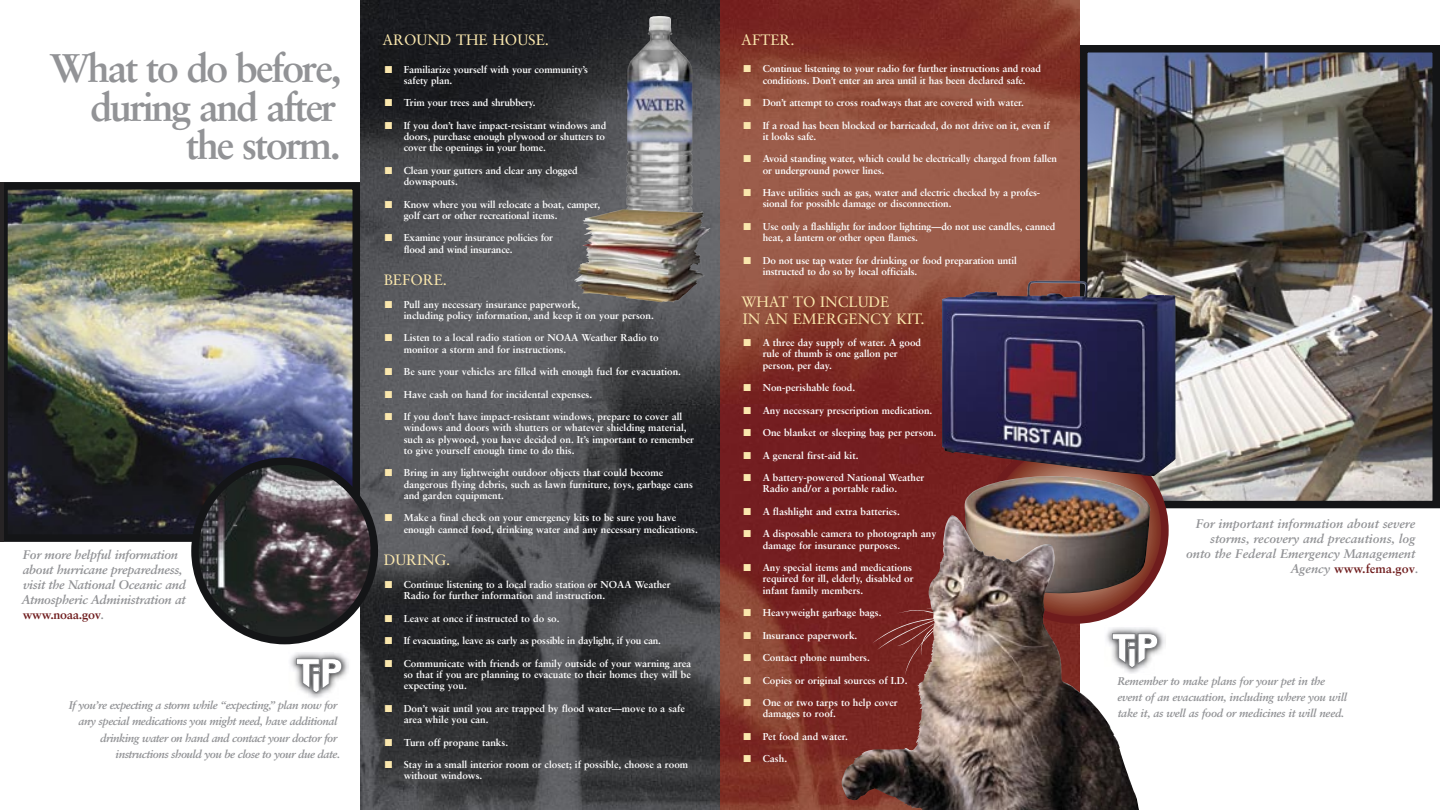
<style>
.page{position:relative;width:1440px;height:810px;background:#fff}
.page>*{position:absolute;margin:0;border:0;box-sizing:border-box;transform-origin:0 0}
.t1{font:700 40px/38.8px "Sabon";letter-spacing:-.06em;color:#929396;text-align:right}
.t2{font:15px/16.2px "Sabon";color:#fae7ad}
.t3{font:italic 700 12.5px/15px "Sabon";color:#929396;text-align:right}
.t4{font:italic 700 12.5px/15px "Sabon";letter-spacing:-.02em;color:#929396}
.t5{font:italic 700 11.25px/16.2px "Sabon";letter-spacing:-.04em;color:#929396;text-align:right}
.t6{font:700 10px/11.2px "Sabon";color:#fff}
.t7{font:700 10px/11.2px "Sabon";letter-spacing:-.02em;color:#fff}
.s1{font-style:normal;color:#6f1c1d}
.s2{color:#fae7ad}
</style>
<div class="page">
<img style="left:360px;top:0;width:721px;height:810px">
<img style="left:1080px;top:45px;width:360px;height:463px">
<img style="left:4px;top:182px;width:356px;height:360px">
<svg style="left:191px;top:458px;width:187px;height:186px"></svg>
<hr style="left:0;top:182px;width:4px;height:360px;background:#272425">
<img style="left:291px;top:653px;width:58px;height:45px">
<img style="left:289px;top:653px;width:45px;height:13px">
<svg style="left:296px;top:658px;width:46px;height:35px"></svg>
<svg style="left:982px;top:476px;width:187px;height:148px"></svg>
<img style="left:627px;top:16px;width:66px;height:231px">
<img style="left:578px;top:226px;width:15px;height:48px">
<img style="left:964px;top:476px;width:190px;height:125px">
<img style="left:942px;top:281px;width:234px;height:195px">
<img style="left:841px;top:628px;width:122px;height:182px">
<img style="left:1105px;top:628px;width:60px;height:46px">
<svg style="left:1112px;top:633px;width:46px;height:35px"></svg>
<h1 class="t1" style="left:50px;top:48px;width:293px">What to do before, during and after the storm.</h1>
<p class="t4" style="left:22px;top:547px;width:166px">For more helpful information about hurricane preparedness, visit the National Oceanic and<br>Atmospheric Administration at <span class="s1">www.noaa.gov</span>.</p>
<p class="t5" style="left:69px;top:697px;width:273px">If you’re expecting a storm while “expecting,” plan now for any special medications you might need, have additional drinking water on hand and contact your doctor for instructions should you be close to your due date.</p>
<h2 class="t2" style="left:382px;top:32px;width:168px">AROUND THE HOUSE.</h2>
<p class="t6" style="left:404px;top:63px;width:186px;text-indent:-19px"><span class="s2">■</span> Familiarize yourself with your community’s safety plan.</p>
<p class="t6" style="left:385px;top:97px;width:152px"><span class="s2">■</span> Trim your trees and shrubbery.</p>
<p class="t6" style="left:404px;top:119px;width:204px;text-indent:-19px"><span class="s2">■</span> If you don’t have impact-resistant windows and doors, purchase enough plywood or shutters to cover the openings in your home.</p>
<p class="t6" style="left:404px;top:164px;width:175px;text-indent:-19px"><span class="s2">■</span> Clean your gutters and clear any clogged downspouts.</p>
<p class="t6" style="left:404px;top:198px;width:198px;text-indent:-19px"><span class="s2">■</span> Know where you will relocate a boat, camper, golf cart or other recreational items.</p>
<p class="t7" style="left:404px;top:232px;width:151px;text-indent:-19px"><span class="s2">■</span> Examine your insurance policies for flood and wind insurance.</p>
<h2 class="t2" style="left:384px;top:272px;width:65px">BEFORE.</h2>
<p class="t6" style="left:404px;top:298px;width:252px;text-indent:-19px"><span class="s2">■</span> Pull any necessary insurance paperwork,<br>including policy information, and keep it on your person.</p>
<p class="t6" style="left:404px;top:332px;width:256px;text-indent:-19px"><span class="s2">■</span> Listen to a local radio station or NOAA Weather Radio to monitor a storm and for instructions.</p>
<p class="t6" style="left:385px;top:366px;width:298px"><span class="s2">■</span> Be sure your vehicles are filled with enough fuel for evacuation.</p>
<p class="t6" style="left:385px;top:388px;width:209px"><span class="s2">■</span> Have cash on hand for incidental expenses.</p>
<p class="t6" style="left:404px;top:411px;width:292px;text-indent:-19px"><span class="s2">■</span> If you don’t have impact-resistant windows, prepare to cover all windows and doors with shutters or whatever shielding material, such as plywood, you have decided on. It’s important to remember to give yourself enough time to do this.</p>
<p class="t6" style="left:404px;top:467px;width:291px;text-indent:-19px"><span class="s2">■</span> Bring in any lightweight outdoor objects that could become dangerous flying debris, such as lawn furniture, toys, garbage cans and garden equipment.</p>
<p class="t6" style="left:404px;top:512px;width:296px;text-indent:-19px"><span class="s2">■</span> Make a final check on your emergency kits to be sure you have enough canned food, drinking water and any necessary medications.</p>
<h2 class="t2" style="left:384px;top:552px;width:68px">DURING.</h2>
<p class="t6" style="left:404px;top:579px;width:268px;text-indent:-19px"><span class="s2">■</span> Continue listening to a local radio station or NOAA Weather<br>Radio for further information and instruction.</p>
<p class="t6" style="left:385px;top:613px;width:176px"><span class="s2">■</span> Leave at once if instructed to do so.</p>
<p class="t7" style="left:385px;top:635px;width:278px"><span class="s2">■</span> If evacuating, leave as early as possible in daylight, if you can.</p>
<p class="t6" style="left:404px;top:658px;width:289px;text-align:justify;text-indent:-19px"><span class="s2">■</span> Communicate with friends or family outside of your warning area so that if you are planning to evacuate to their homes they will be expecting you.</p>
<p class="t6" style="left:404px;top:703px;width:283px;text-indent:-19px"><span class="s2">■</span> Don’t wait until you are trapped by flood water—move to a safe area while you can.</p>
<p class="t6" style="left:385px;top:736px;width:125px"><span class="s2">■</span> Turn off propane tanks.</p>
<p class="t6" style="left:404px;top:759px;width:286px;text-indent:-19px"><span class="s2">■</span> Stay in a small interior room or closet; if possible, choose a room without windows.</p>
<h2 class="t2" style="left:741px;top:31px;width:55px">AFTER.</h2>
<p class="t6" style="left:744px;top:63px;width:299px;text-align:center"><span class="s2">■</span> Continue listening to your radio for further instructions and road conditions. Don’t enter an area until it has been declared safe.</p>
<p class="t6" style="left:744px;top:97px;width:282px"><span class="s2">■</span> Don’t attempt to cross roadways that are covered with water.</p>
<p class="t6" style="left:763px;top:119px;width:289px;text-indent:-19px"><span class="s2">■</span> If a road has been blocked or barricaded, do not drive on it, even if it looks safe.</p>
<p class="t6" style="left:763px;top:153px;width:296px;text-indent:-19px"><span class="s2">■</span> Avoid standing water, which could be electrically charged from fallen or underground power lines.</p>
<p class="t6" style="left:763px;top:187px;width:279px;text-indent:-19px"><span class="s2">■</span> Have utilities such as gas, water and electric checked by a profes&shy;sional for possible damage or disconnection.</p>
<p class="t6" style="left:763px;top:221px;width:294px;text-indent:-19px"><span class="s2">■</span> Use only a flashlight for indoor lighting—do not use candles, canned heat, a lantern or other open flames.</p>
<p class="t6" style="left:763px;top:254px;width:256px;text-indent:-19px"><span class="s2">■</span> Do not use tap water for drinking or food preparation until instructed to do so by local officials.</p>
<h2 class="t2" style="left:741px;top:294px;width:185px">WHAT TO INCLUDE<br>IN AN EMERGENCY KIT.</h2>
<p class="t6" style="left:763px;top:337px;width:160px;text-indent:-19px"><span class="s2">■</span> A three day supply of water. A good rule of thumb is one gallon per person, per day.</p>
<p class="t6" style="left:744px;top:382px;width:113px"><span class="s2">■</span> Non-perishable food.</p>
<p class="t6" style="left:744px;top:404px;width:190px"><span class="s2">■</span> Any necessary prescription medication.</p>
<p class="t6" style="left:744px;top:427px;width:194px"><span class="s2">■</span> One blanket or sleeping bag per person.</p>
<p class="t6" style="left:744px;top:449px;width:116px"><span class="s2">■</span> A general first-aid kit.</p>
<p class="t6" style="left:763px;top:472px;width:163px;text-indent:-19px"><span class="s2">■</span> A battery-powered National Weather<br>Radio and/or a portable radio.</p>
<p class="t6" style="left:744px;top:506px;width:158px"><span class="s2">■</span> A flashlight and extra batteries.</p>
<p class="t6" style="left:763px;top:528px;width:175px;text-indent:-19px"><span class="s2">■</span> A disposable camera to photograph any damage for insurance purposes.</p>
<p class="t6" style="left:763px;top:562px;width:153px;text-indent:-19px"><span class="s2">■</span> Any special items and medications required for ill, elderly, disabled or infant family members.</p>
<p class="t6" style="left:744px;top:607px;width:139px"><span class="s2">■</span> Heavyweight garbage bags.</p>
<p class="t6" style="left:744px;top:629px;width:115px"><span class="s2">■</span> Insurance paperwork.</p>
<p class="t6" style="left:744px;top:652px;width:128px"><span class="s2">■</span> Contact phone numbers.</p>
<p class="t6" style="left:744px;top:674px;width:165px"><span class="s2">■</span> Copies or original sources of I.D.</p>
<p class="t6" style="left:763px;top:697px;width:137px;text-indent:-19px"><span class="s2">■</span> One or two tarps to help cover damages to roof.</p>
<p class="t6" style="left:744px;top:731px;width:106px"><span class="s2">■</span> Pet food and water.</p>
<p class="t6" style="left:744px;top:753px;width:45px"><span class="s2">■</span> Cash.</p>
<p class="t3" style="left:1186px;top:516px;width:234px">For important information about severe storms, recovery and precautions, log onto the Federal Emergency Management Agency <span class="s1">www.fema.gov</span>.</p>
<p class="t5" style="left:1117px;top:672px;width:231px;text-align:left">Remember to make plans for your pet in the event of an evacuation, including where you will take it, as well as food or medicines it will need.</p>
</div>
